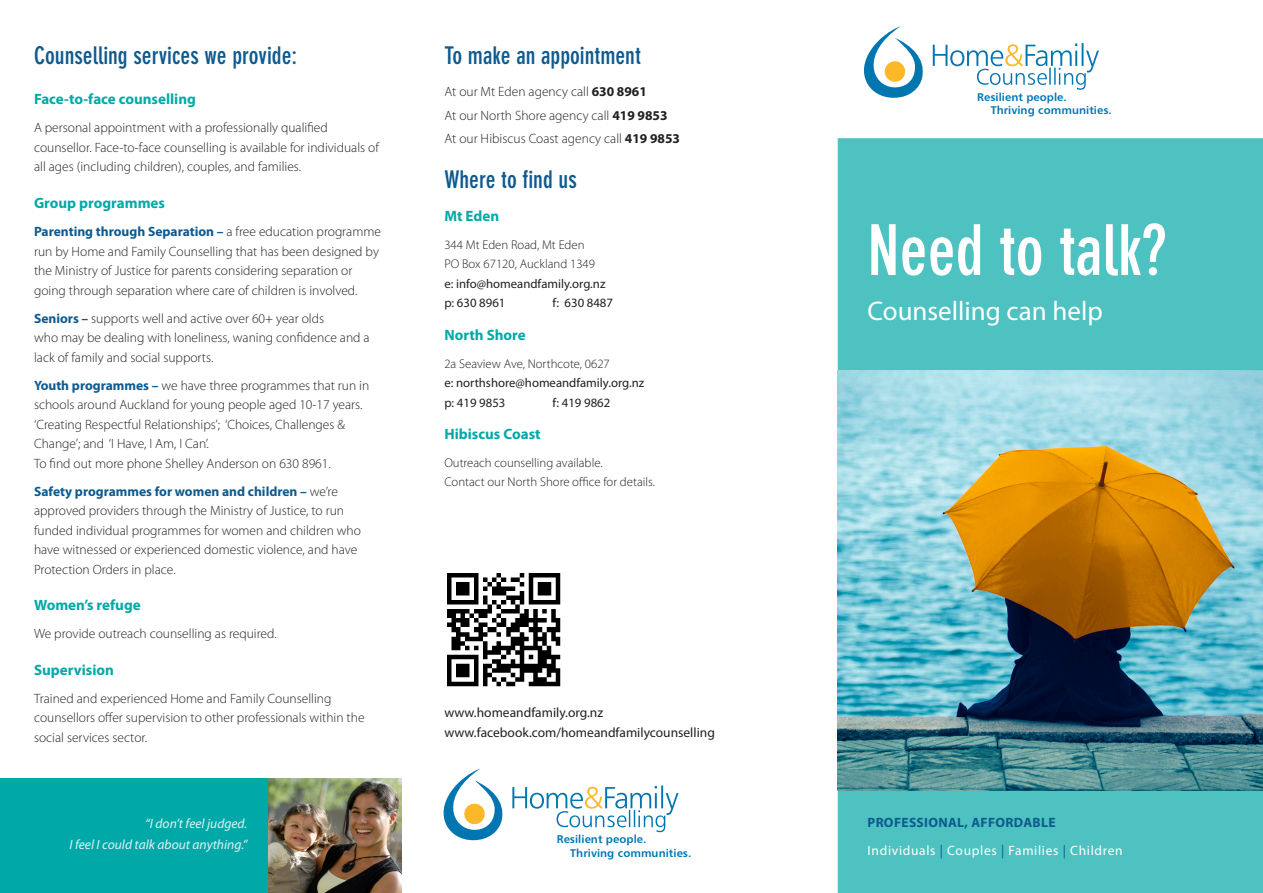
<style>
.page{position:relative;width:1263px;height:893px;background:#fff}
.page>*{position:absolute;margin:0;border:0;box-sizing:border-box;transform-origin:0 0}
.short_article_basic{font:700 condensed 69px "DIN Neuzeit Grotesk";color:#fff}
.short_article_basic-2{font:27px "Myriad Pro";color:#fff}
.short_article_basic-3{font:700 condensed 24px "DIN Neuzeit Grotesk";color:#0e5a8f}
.introduction{font:700 15px "Myriad Pro";color:#00a9a7}
.short_article_basic-4{font:700 15px "Myriad Pro";color:#00a9a7}
.body_copy_paragraph{font:700 15px "Myriad Pro";color:#00a9a7}
.body_copy_paragraph-2{font:300 13.5px/19.5px "Myriad Pro";color:#231f20}
.short_article_basic-5{font:300 13.5px "Myriad Pro";color:#231f20}
.short_article_basic-6{font:13.5px/19.5px "Myriad Pro";color:#231f20}
.t1{font:italic 13.5px/21px "Myriad Pro";color:#e0f2f4;text-align:right}
.body_copy_paragraph-3{font:13.5px "Myriad Pro";letter-spacing:.05em;color:#fff}
.body_copy_paragraph-4{font:700 13.5px "Myriad Pro";letter-spacing:.025em;color:#0e5a8f}
.short_article_basic-7{font:300 12.75px/19.5px "Myriad Pro";color:#231f20}
.short_article_basic-8{font:12.75px/19.5px "Myriad Pro";color:#231f20}
.t2{font:11.25px "Humanist 777 BT Bold B";letter-spacing:.005em;color:#0076b1}
.s1{font-weight:700;color:#0e5a8f}
.s2{font-weight:700}
.s3{font-weight:400}
.s4{font-weight:300}
.s5{color:#0e5a8f}
</style>
<div class="page">
<div style="left:838px;top:138px;width:425px;height:755px;background:#4dc2c1"></div>
<img style="left:447px;top:573px;width:114px;height:114px">
<div style="left:0;top:779px;width:269px;height:114px;background:#00a9a7"></div>
<img style="left:268px;top:779px;width:133px;height:114px">
<img style="left:838px;top:371px;width:425px;height:419px">
<svg style="left:864px;top:26px;width:59px;height:72px"></svg>
<svg style="left:933px;top:43px;width:166px;height:47px"></svg>
<svg style="left:443px;top:769px;width:60px;height:71px"></svg>
<svg style="left:512px;top:785px;width:166px;height:47px"></svg>
<p class="short_article_basic-3" style="left:34px;top:41px;width:265px">Counselling services we provide:</p>
<p class="introduction" style="left:34px;top:90px;width:163px">Face-to-face counselling</p>
<p class="body_copy_paragraph-2" style="left:34px;top:118px;width:346px">A personal appointment with a professionally qualified counsellor. Face-to-face counselling is available for individuals of all ages (including children), couples, and families.</p>
<p class="body_copy_paragraph" style="left:34px;top:193px;width:132px">Group programmes</p>
<p class="body_copy_paragraph-2" style="left:34px;top:222px;width:349px"><span class="s1">Parenting through Separation –</span> a free education programme run by Home and Family Counselling that has been designed by the Ministry of Justice for parents considering separation or going through separation where care of children is involved.</p>
<p class="body_copy_paragraph-2" style="left:34px;top:308px;width:337px"><span class="s1">Seniors –</span> supports well and active over 60+ year olds<br>who may be dealing with loneliness, waning confidence and a lack of family and social supports.</p>
<p class="body_copy_paragraph-2" style="left:34px;top:375px;width:337px"><span class="s1">Youth programmes –</span> we have three programmes that run in schools around Auckland for young people aged 10-17 years. ‘Creating Respectful Relationships’; ‘Choices, Challenges &amp; Change’; and ‘I Have, I Am, I Can’.<br>To find out more phone Shelley Anderson on 630 8961.</p>
<p class="body_copy_paragraph-2" style="left:34px;top:481px;width:328px"><span class="s1">Safety programmes for women and children –</span> we’re approved providers through the Ministry of Justice, to run funded individual programmes for women and children who have witnessed or experienced domestic violence, and have Protection Orders in place.</p>
<p class="introduction" style="left:34px;top:595px;width:108px">Women’s refuge</p>
<p class="body_copy_paragraph-2" style="left:34px;top:624px;width:244px">We provide outreach counselling as required.</p>
<p class="introduction" style="left:34px;top:660px;width:81px">Supervision</p>
<p class="body_copy_paragraph-2" style="left:34px;top:688px;width:332px">Trained and experienced Home and Family Counselling counsellors offer supervision to other professionals within the social services sector.</p>
<p class="t1" style="left:69px;top:813px;width:179px">“I don’t feel judged.<br>I feel I could talk about anything.”</p>
<p class="short_article_basic-3" style="left:444px;top:41px;width:198px">To make an appointment</p>
<p class="short_article_basic-5" style="left:444px;top:83px;width:204px">At our Mt Eden agency call <span class="s2">630 8961</span></p>
<p class="short_article_basic-5" style="left:444px;top:107px;width:225px">At our North Shore agency call <span class="s2">419 9853</span></p>
<p class="short_article_basic-5" style="left:444px;top:131px;width:237px">At our Hibiscus Coast agency call <span class="s2">419 9853</span></p>
<p class="short_article_basic-3" style="left:444px;top:166px;width:134px">Where to find us</p>
<p class="short_article_basic-4" style="left:444px;top:206px;width:56px">Mt Eden</p>
<p class="short_article_basic-7" style="left:444px;top:235px;width:163px">344 Mt Eden Road, Mt Eden<br>PO Box 67120, Auckland 1349 <span class="s3">e: info@homeandfamily.org.nz p: 630 8961</span></p>
<p class="short_article_basic-8" style="left:552px;top:293px;width:62px">f: 630 8487</p>
<p class="short_article_basic-4" style="left:444px;top:325px;width:83px">North Shore</p>
<p class="short_article_basic-8" style="left:444px;top:353px;width:201px"><span class="s4">2a Seaview Ave, Northcote, 0627<br></span>e: northshore@homeandfamily.org.nz p: 419 9853</p>
<p class="short_article_basic-8" style="left:552px;top:392px;width:59px">f: 419 9862</p>
<p class="short_article_basic-4" style="left:444px;top:424px;width:98px">Hibiscus Coast</p>
<p class="short_article_basic-7" style="left:444px;top:453px;width:212px">Outreach counselling available.<br>Contact our North Shore office for details.</p>
<p class="short_article_basic-6" style="left:444px;top:703px;width:272px">www.homeandfamily.org.nz www.facebook.com/homeandfamilycounselling</p>
<p class="t2" style="left:557px;top:832px;width:91px">Resilient people.</p>
<p class="t2" style="left:570px;top:846px;width:123px">Thriving communities.</p>
<p class="t2" style="left:977px;top:90px;width:91px">Resilient people.</p>
<p class="t2" style="left:991px;top:103px;width:123px">Thriving communities.</p>
<p class="short_article_basic" style="left:867px;top:211px;width:300px">Need to talk?</p>
<p class="short_article_basic-2" style="left:867px;top:294px;width:237px">Counselling can help</p>
<p class="body_copy_paragraph-4" style="left:867px;top:814px;width:190px">PROFESSIONAL, AFFORDABLE</p>
<p class="body_copy_paragraph-3" style="left:867px;top:842px;width:257px">Individuals <span class="s5">|</span> Couples <span class="s5">|</span> Families <span class="s5">|</span> Children</p>
</div>
